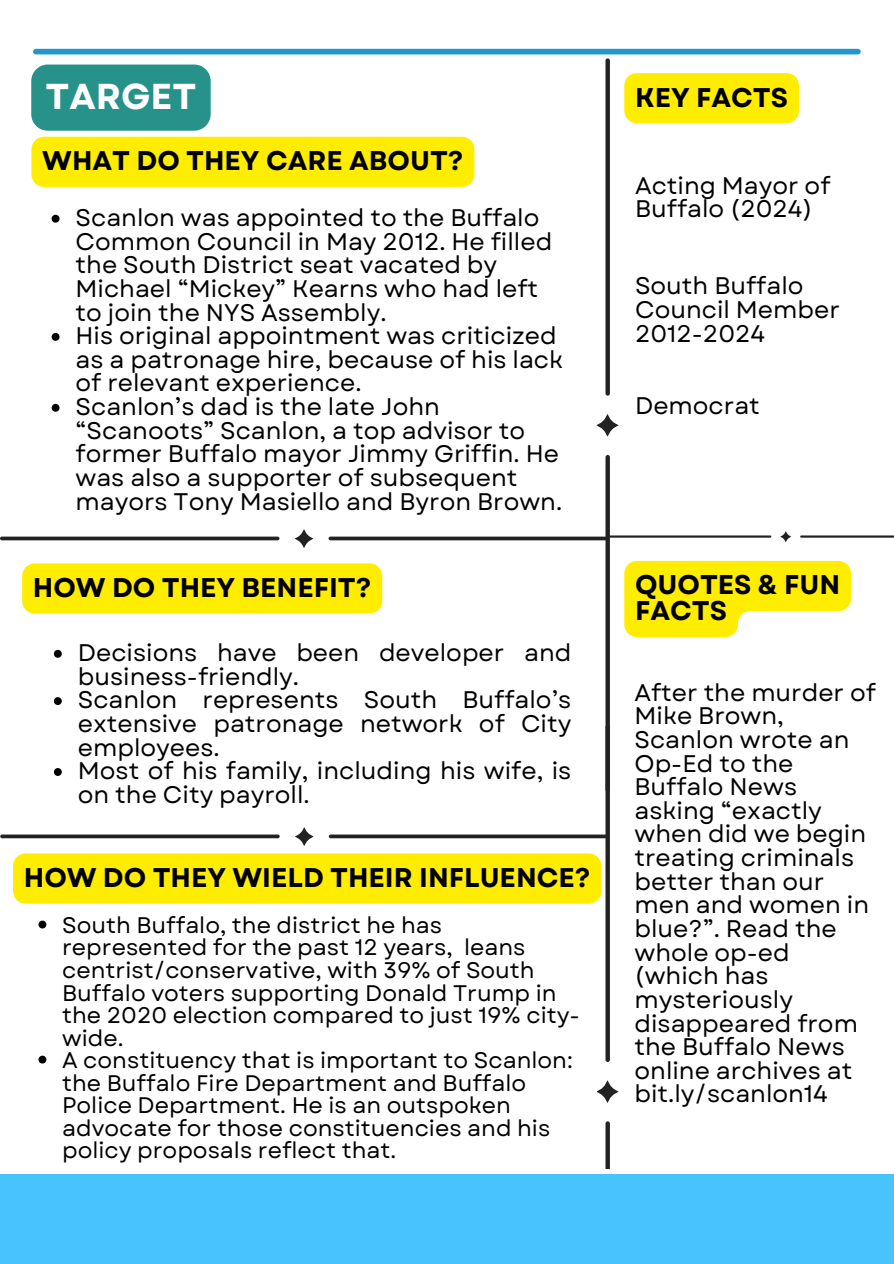
<style>
.page{position:relative;width:894px;height:1264px;background:#fff}
.page>*{position:absolute;margin:0;border:0;box-sizing:border-box;transform-origin:0 0}
.t1{font:700 36px "Garet";color:#fefefe}
.t2{font:700 27px/25.8px "Garet";color:#000}
.t3{font:24px/23.7px "Garet";color:#000}
.t4{font:22.5px/22.5px "Garet";color:#000}
</style>
<div class="page">
<div style="left:36px;top:49px;width:821px;height:5px;background:#2196cc"></div>
<div style="left:0;top:1174px;width:893px;height:89px;background:#49c3fb"></div>
<svg style="left:596px;top:414px;width:22px;height:22px"></svg>
<svg style="left:605px;top:58px;width:4px;height:337px"></svg>
<svg style="left:605px;top:455px;width:4px;height:337px"></svg>
<div style="left:13px;top:853px;width:588px;height:50px;background:#ffed00"></div>
<svg style="left:597px;top:1080px;width:21px;height:22px"></svg>
<svg style="left:605px;top:724px;width:4px;height:338px"></svg>
<svg style="left:605px;top:1121px;width:4px;height:47px"></svg>
<svg style="left:294px;top:529px;width:19px;height:19px"></svg>
<svg style="left:0;top:536px;width:279px;height:4px"></svg>
<svg style="left:328px;top:536px;width:280px;height:4px"></svg>
<svg style="left:295px;top:827px;width:18px;height:19px"></svg>
<svg style="left:0;top:834px;width:279px;height:4px"></svg>
<svg style="left:329px;top:834px;width:279px;height:4px"></svg>
<svg style="left:780px;top:531px;width:11px;height:11px"></svg>
<hr style="left:607px;top:535px;width:164px;height:2px;background:#222221">
<svg style="left:800px;top:535px;width:93px;height:2px"></svg>
<svg style="left:52px;top:215px;width:7px;height:8px"></svg>
<svg style="left:52px;top:333px;width:7px;height:8px"></svg>
<svg style="left:52px;top:404px;width:7px;height:8px"></svg>
<svg style="left:54px;top:650px;width:8px;height:7px"></svg>
<svg style="left:54px;top:697px;width:8px;height:8px"></svg>
<svg style="left:54px;top:768px;width:8px;height:8px"></svg>
<svg style="left:38px;top:920px;width:8px;height:8px"></svg>
<svg style="left:38px;top:1055px;width:8px;height:8px"></svg>
<div style="left:31px;top:137px;width:443px;height:50px;background:#ffed00"></div>
<div style="left:22px;top:563px;width:360px;height:50px;background:#ffed00"></div>
<div style="left:624px;top:73px;width:174px;height:50px;background:#ffed00"></div>
<svg style="left:624px;top:561px;width:226px;height:76px"></svg>
<div style="left:31px;top:64px;width:180px;height:67px;background:#279289"></div>
<p class="t1" style="left:46px;top:70px;width:152px">TARGET</p>
<p class="t2" style="left:42px;top:148px;width:422px">WHAT DO THEY CARE ABOUT?</p>
<h1 class="t3" style="left:76px;top:206px;width:478px">Scanlon was appointed to the Buffalo Common Council in May 2012. He filled the South District seat vacated by Michael “Mickey” Kearns who had left to join the NYS Assembly.</h1>
<h2 class="t3" style="left:76px;top:324px;width:489px">His original appointment was criticized as a patronage hire, because of his lack of relevant experience.</h2>
<h2 class="t3" style="left:76px;top:395px;width:488px">Scanlon’s dad is the late John “Scanoots” Scanlon, a top advisor to former Buffalo mayor Jimmy Griffin. He was also a supporter of subsequent mayors Tony Masiello and Byron Brown.</h2>
<p class="t2" style="left:33px;top:574px;width:340px">HOW DO THEY BENEFIT?</p>
<p class="t3" style="left:78px;top:641px;width:495px">Decisions have been developer and business-friendly.</p>
<p class="t3" style="left:78px;top:688px;width:495px;text-align:justify">Scanlon represents South Buffalo’s extensive patronage network of City employees.</p>
<p class="t3" style="left:78px;top:759px;width:495px">Most of his family, including his wife, is on the City payroll.</p>
<p class="t2" style="left:24px;top:864px;width:568px">HOW DO THEY WIELD THEIR INFLUENCE?</p>
<p class="t4" style="left:62px;top:914px;width:519px">South Buffalo, the district he has represented for the past 12 years, leans centrist/conservative, with 39% of South Buffalo voters supporting Donald Trump in the 2020 election compared to just 19% city&shy;wide.</p>
<p class="t4" style="left:62px;top:1049px;width:512px">A constituency that is important to Scanlon: the Buffalo Fire Department and Buffalo Police Department. He is an outspoken advocate for those constituencies and his policy proposals reflect that.</p>
<h2 class="t2" style="left:635px;top:84px;width:154px">KEY FACTS</h2>
<p class="t3" style="left:635px;top:173px;width:197px">Acting Mayor of<br>Buffalo (2024)</p>
<h2 class="t3" style="left:635px;top:274px;width:206px">South Buffalo<br>Council Member<br>2012-2024</h2>
<p class="t3" style="left:635px;top:394px;width:126px">Democrat</p>
<p class="t2" style="left:635px;top:572px;width:206px">QUOTES &amp; FUN<br>FACTS</p>
<p class="t3" style="left:634px;top:680px;width:243px">After the murder of<br>Mike Brown,<br>Scanlon wrote an<br>Op-Ed to the<br>Buffalo News asking “exactly when did we begin treating criminals better than our men and women in blue?”. Read the whole op-ed (which has mysteriously disappeared from the Buffalo News online archives at bit.ly/scanlon14</p>
</div>
